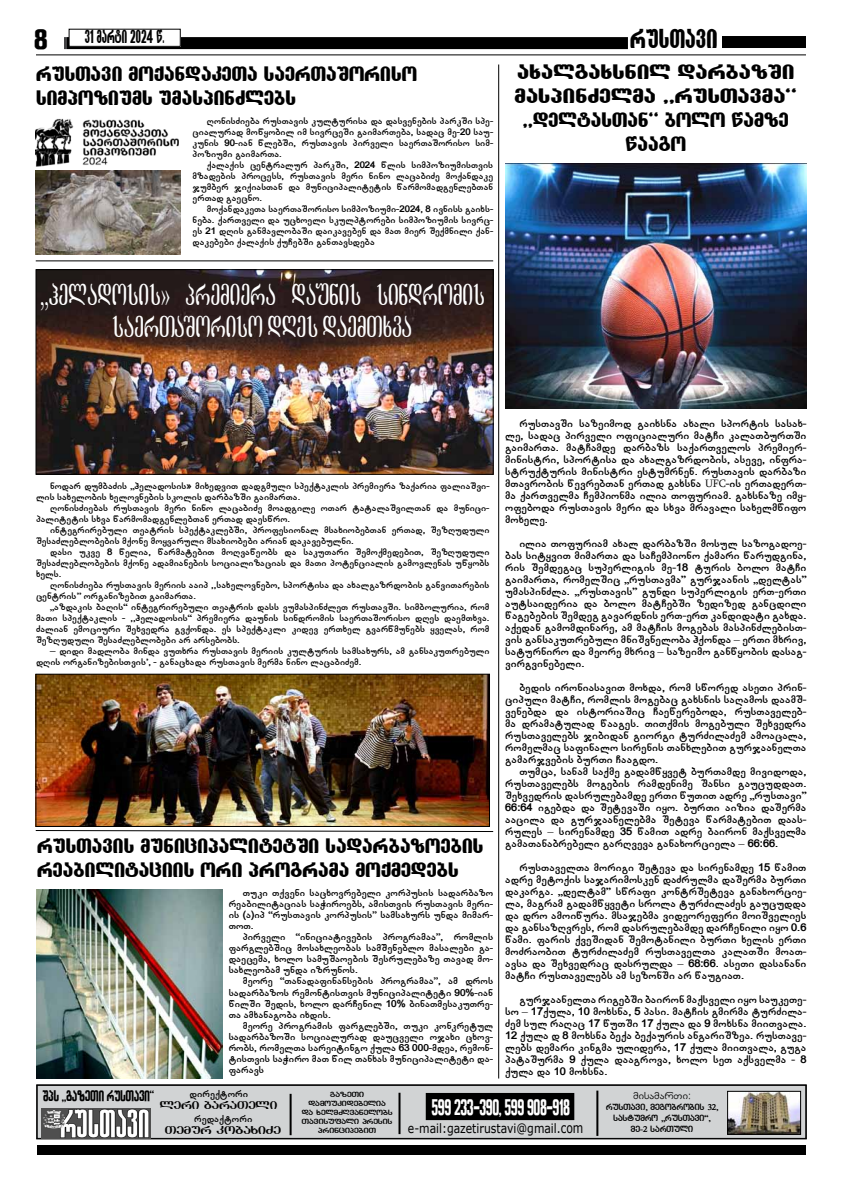
<style>
.page{position:relative;width:842px;height:1191px;background:#fff}
.page>*{position:absolute;margin:0;border:0;box-sizing:border-box;transform-origin:0 0}
.t1{font:31.7px/31.7px "Geo Liter Mtavr Normal";color:#fff;text-align:center;scale:.57 1}
.t2{font:31px "GEO Groteski";color:#000;scale:.78 1}
.t3{font:27px "Geo Balaveri";color:#000}
.t4{font:24px/24px "Grotesk";color:#000}
.t5{font:24px/24px "Grotesk";color:#000;text-align:center;scale:1.15 1}
.t6{font:21.9px "Grotesk";color:#000;scale:.55 1}
.t7{font:21.5px "Geo Balaveri";color:#fff;scale:.61 1}
.t8{font:14.6px "Geo Balaveri";color:#000;scale:.73 1}
.t9{font:12.9px "Verdana";color:#000;scale:.84 1}
.t10{font:700 11px/12px "Geo Kolkheti Nusx";color:#000;text-align:justify}
.t11{font:700 10px/11px "Geo Kolkheti Nusx";color:#000;text-align:justify}
.t12{font:10px "Geo Martve";color:#000}
.t13{font:10px "Geo Avaza Nusx";color:#000}
.t14{font:700 9.5px/11px "Geo Kolkheti Nusx";color:#000}
.t15{font:700 9px/10.8px "Geo Kolkheti Mtavr";color:#000;text-align:center}
.t16{font:700 7.5px/9px "Geo Kolkheti Mtavr";color:#000;text-align:center;scale:1.19 1}
.s1{font-family:"Sylfaen";font-weight:400}
.s2{font-size:14px}
</style>
<div class="page">
<div style="left:63px;top:37px;width:559px;height:12px;background:#000"></div>
<div style="left:726px;top:36px;width:74px;height:12px;background:#000"></div>
<div style="left:36px;top:1144px;width:769px;height:10px;background:#000"></div>
<div style="left:69px;top:29px;width:111px;height:17px;background:#fff"></div>
<hr style="left:36px;top:54px;width:770px;height:1px;background:#000">
<img style="left:38px;top:271px;width:453px;height:201px">
<div style="left:36px;top:269px;width:457px;height:205px;border:1px solid #000"></div>
<svg style="left:36px;top:1084px;width:771px;height:55px"></svg>
<div style="left:37px;top:1085px;width:769px;height:53px;border:1px solid #000"></div>
<img style="left:41px;top:1108px;width:110px;height:30px">
<hr style="left:290px;top:1093px;width:2px;height:42px;background:#000">
<hr style="left:398px;top:1092px;width:2px;height:42px;background:#000">
<hr style="left:596px;top:1090px;width:2px;height:45px;background:#000">
<div style="left:426px;top:1093px;width:148px;height:26px;background:#000"></div>
<div style="left:426px;top:1093px;width:148px;height:27px;border:1px solid #000"></div>
<img style="left:729px;top:1092px;width:70px;height:40px">
<div style="left:727px;top:1090px;width:74px;height:44px;border:1px solid #000"></div>
<hr style="left:498px;top:64px;width:1px;height:1014px;background:#000">
<img style="left:36px;top:118px;width:142px;height:48px">
<img style="left:36px;top:170px;width:144px;height:84px">
<hr style="left:36px;top:260px;width:457px;height:1px;background:#000">
<img style="left:505px;top:164px;width:301px;height:244px">
<img style="left:36px;top:889px;width:187px;height:189px">
<svg style="left:35px;top:830px;width:459px;height:2px"></svg>
<img style="left:38px;top:676px;width:450px;height:149px">
<div style="left:36px;top:674px;width:454px;height:153px;border:1px solid #000"></div>
<h3 class="t3" style="left:35px;top:24px;width:15px">8</h3>
<h3 class="t6" style="left:85px;top:23px;width:146px">31 MARTI 2024 W.</h3>
<h2 class="t2" style="left:630px;top:19px;width:113px">RUSTAVI</h2>
<h3 class="t4" style="left:36px;top:60px;width:383px">RUSTAVI MOQANDAKETA SAERTASORISO<br>SIMPOZIUMS UMASPINZLEBS</h3>
<h3 class="t5" style="left:515px;top:59px;width:247px">AXALGAXSNIL DARBAZSI<br>MASPINZELMA `RUSTAVMA~ `DELTASTAN~ BOLO WAMZE<br>WAAGO</h3>
<p class="t14" style="left:193px;top:116px;width:302px;text-align:justify;text-indent:14px">RONISZIEBA RUSTAVIS KULTURISA DA DASVENEBIS PARKSI SPE-CIALURAD MOWYOBIL IM SIVRCESI GAIMARTEBA, SADAC ME-20 SAU-KUNIS 90-IAN WLEBSI, RUSTAVIS PIRVELI SAERTASORISO SIM-POZIUMI GAIMARTA.</p>
<p class="t14" style="left:193px;top:160px;width:302px;text-align:justify;text-indent:14px">QALAQIS CENTRALUR PARKSI, 2024 WLIS SIMPOZIUMISTVIS MZADEBIS PROCESS, RUSTAVIS MERI NINO LACABIZE MOQANDAKE JUMBER JIQIASTAN DA MUNICIPALITETIS WARMOMADGENLEBTAN ERTAD GAECNO.</p>
<p class="t14" style="left:193px;top:204px;width:302px;text-align:justify;text-indent:14px">MOQANDAKETA SAERTASORISO SIMPOZIUMI-2024, 8 IVNISS GAIXS-NEBA. QARTVELI DA UCXOELI SKULPTOREBI SIMPOZIUMIS SIVRC-ES 21 DRIS GANMAVLOBASI DAIKAVEBEN DA MAT MIER SEQMNILI QAN-DAKEBEBI QALAQIS QUCEBSI GANTAVSDEBA</p>
<h1 class="t1" style="left:40px;top:280px;width:783px">,,HELADOSIS» PREMIERA DAUNIS SINDROMIS<br>SAERTASORISO DRES DAEMTXVA</h1>
<p class="t14" style="left:36px;top:481px;width:455px;text-indent:14px">NODAR DUMBAZIS `HELADOSIS» MIXEDVIT DADGMULI SPEQTAKLIS PREMIERA ZAQARIA FALIASVI-<br>LIS SAXELOBIS XELOVNEBIS SKOLIS DARBAZSI GAIMARTA.</p>
<p class="t14" style="left:36px;top:503px;width:455px;text-indent:14px">RONISZIEBAS RUSTAVIS MERI NINO LACABIZE MOADGILE OTAR TATALASVILTAN DA MUNICI-<br>PALITETIS SXVA WARMOMADGENLEBTAN ERTAD DAESWRO.</p>
<p class="t14" style="left:36px;top:525px;width:455px;text-indent:14px">INTEGRIREBULI TEATRIS SPEQTAKLEBSI, PROFESIONAL MSAXIOBEBTAN ERTAD, SEZRUDULI<br>SESAZLEBLOBEBIS MQONE MOYVARULI MSAXIOBEBI ARIAN DAKAVEBULNI.</p>
<p class="t14" style="left:36px;top:547px;width:455px;text-align:justify;text-indent:14px">DASI UKVE 8 WELIA, WARMATEBIT MORVAWEOBS DA SAKUTARI SEMOQMEDEBIT, SEZRUDULI SESAZLEBLOBEBIS MQONE ADAMIANEBIS SOCIALIZACIAS DA MATI POTENCIALIS GAMOVLENAS UWYOBS XELS.</p>
<p class="t14" style="left:36px;top:580px;width:455px;text-indent:14px">RONISZIEBA RUSTAVIS MERIIS AAIP ,,SAXELOVNEBO, SPORTISA DA AXALGAZRDOBIS GANVITAREBIS<br>CENTRIS’’ ORGANIZEBIT GAIMARTA.</p>
<p class="t14" style="left:36px;top:602px;width:455px;text-align:justify;text-indent:14px">`AZDAKIS BARIS~ INTEGRIREBULI TEATRIS DASS VUMASPINZLET RUSTAVSI. SIMBOLURIA, ROM MATI SPEQTAKLIS - ,,HELADOSIS~ PREMIERA DAUNIS SINDROMIS SAERTASORISO DRES DAEMTXVA.<br>ZALIAN EMOCIURI SEXVEDRA GVQONDA. ES SPEQTAKLI KIDEV ERTXEL GVARWMUNEBS YVELAS, ROM SEZRUDULI SESAZLEBLOBEBI AR ARSEBOBS.</p>
<p class="t14" style="left:36px;top:646px;width:455px;text-indent:14px">_ DIDI MADLOBA MINDA VUTXRA RUSTAVIS MERIIS KULTURIS SAMSAXURS, AM GANSAKUTREBULI<br>DRIS ORGANIZEBISTVIS’, - GANACXADA RUSTAVIS MERMA NINO LACABIZEM.</p>
<h3 class="t4" style="left:37px;top:832px;width:448px">RUSTAVIS MUNICIPALITETSI SADARBAZOEBIS<br>REABILITACIIS ORI PROGRAMA MOQMEDEBS</h3>
<p class="t11" style="left:229px;top:888px;width:266px;text-indent:14px">TUKI TQVENI SACXOVREBELI KORPUSIS SADARBAZO REABILITACIAS SAWIROEBS, AMISTVIS RUSTAVIS MERI-IS (A)IP “RUSTAVIS KORPUSIS” SAMSAXURS UNDA MIMAR-TOT.</p>
<p class="t11" style="left:229px;top:932px;width:266px;text-indent:14px">PIRVELI “INICIATIVEBIS PROGRAMAA”, ROMLIS FARGLEBSIC MOSAXLEOBAS SAMSENEBLO MASALEBI GA-DAECEMA, XOLO SAMUSAOEBIS SESRULEBAZE TAVAD MO-SAXLEOBAM UNDA IZRUNOS.</p>
<p class="t11" style="left:229px;top:976px;width:266px;text-indent:14px">MEORE “TANADAFINANSEBIS PROGRAMAA”, AM DROS SADARBAZOS REMONTISTVIS MUNICIPALITETI 90%-IAN WILSI SEDIS, XOLO DARCENIL 10% BINATMESAKUTRE-TA AMXANAGOBA IXDIS.</p>
<p class="t11" style="left:229px;top:1020px;width:266px;text-indent:14px">MEORE PROGRAMIS FARGLEBSI, TUKI KONKRETUL SADARBAZOSI SOCIALURAD DAUCVELI OJAXI CXOV-ROBS, ROMELTA SAREITINGO QULA 63 000-MDEA, REMON-TISTVIS SAWIRO MAT WIL TANXAS MUNICIPALITETI DA-FARAVS</p>
<p class="t10" style="left:505px;top:418px;width:303px;text-indent:14px">RUSTAVSI SAZEIMOD GAIXSNA AXALI SPORTIS SASAX-LE, SADAC PIRVELI OFICIALURI MATCI KALATBURTSI GAIMARTA. MATCAMDE DARBAZS SAQARTVELOS PREMIER-MINISTRI, SPORTISA DA AXALGAZRDOBIS, ASEVE, INFRA-STRUQTURIS MINISTRI ESTUMRNEN. RUSTAVIS DARBAZI MTAVROBIS WEVREBTAN ERTAD GAXSNA <span class="s1">UFC</span>-IS ERTADERT-MA QARTVELMA CEMPIONMA ILIA TOFURIAM. GAXSNAZE IMY-OFEBODA RUSTAVIS MERI DA SXVA MRAVALI SAXELMWIFO MOXELE.</p>
<p class="t10" style="left:505px;top:538px;width:303px;text-indent:14px">ILIA TOFURIAM AXAL DARBAZSI MOSUL SAZOGADOE-BAS SITYVIT MIMARTA DA SACEMPIONO QAMARI WARUDGINA, RIS SEMDEGAC SUPERLIGIS ME-18 TURIS BOLO MATCI GAIMARTA, ROMELSIC `RUSTAVMA” GURJAANIS `DELTAS” UMASPINZLA. `RUSTAVIS” GUNDI SUPERLIGIS ERT-ERTI AUTSAIDERIA DA BOLO MATCEBSI ZEDIZED GANCDILI WAGEBEBIS SEMDEG GAVARDNIS ERT-ERT KANDIDATI GAXDA.<br>AQEDAN GAMOMDINARE, AM MATCIS MOGEBAS MASPINZLEBIST-VIS GANSAKUTREBULI MNISVNELOBA HQONDA – ERTI MXRIV, SATURNIRO DA MEORE MXRIV – SAZEIMO GANWYOBIS DASAG-VIRGVINEBELI.</p>
<p class="t10" style="left:505px;top:682px;width:303px;text-indent:14px">BEDIS IRONIASAVIT MOXDA, ROM SWORED ASETI PRIN-CIPULI MATCI, ROMLIS MOGEBAC GAXSNIS SARAMOS DAAMS-VENEBDA DA ISTORIASIC CAEWEREBODA, RUSTAVELEB-MA DRAMATULAD WAAGES. TITQMIS MOGEBULI SEXVEDRA RUSTAVELEBS JIBIDAN GIORGI TURZILAZEM AMOACALA, ROMELMAC SAFINALO SIRENIS TANXLEBIT GURJAANELTA GAMARJVEBIS BURTI CAAGDO.</p>
<p class="t10" style="left:505px;top:766px;width:303px;text-indent:14px">TUMCA, SANAM SAQME GADAMWYVET BURTAMDE MIVIDODA, RUSTAVELEBS MOGEBIS RAMDENIME SANSI GAUCUDDAT.<br>SEXVEDRIS DASRULEBAMDE ERTI WUTIT ADRE `RUSTAVI” 66:64 IGEBDA DA SETEVASI IYO. BURTI AIZIA DASERMA AACILA DA GURJAANELEBMA SETEVA WARMATEBIT DAAS-RULES – SIRENAMDE 35 WAMIT ADRE BAIRON MAQSVELMA GAMATANABREBELI GARRVEVA GANAXORCIELA – 66:66.</p>
<p class="t10" style="left:505px;top:862px;width:303px;text-indent:14px">RUSTAVELTA MORIGI SETEVA DA SIRENAMDE 15 WAMIT ADRE METOQIS SAJARIMOSKEN DAZRULMA DASERMA BURTI DAKARGA. `DELTAM” SWRAFI KONTRSETEVA GANAXORCIE-LA, MAGRAM GADAMWYVETI SROLA TURZILAZES GAUCUDDA DA DRO AMOIWURA. MSAJEBMA VIDEOREFERI MOISVELIES DA GANSAZRVRES, ROM DASRULEBAMDE DARCENILI IYO 0.6<br>WAMI. FARIS QVESIDAN SEMOTANILI BURTI XELIS ERTI MOZRAOBIT TURZILAZEM RUSTAVELTA KALATSI MOAT-AVSA DA SEXVEDRAC DASRULDA – 68:66. ASETI DASANANI MATCI RUSTAVELEBS AM SEZONSI AR WAUGIAT.</p>
<p class="t10" style="left:505px;top:994px;width:303px;text-indent:14px">GURJAANELTA RIGEBSI BAIRON MAQSVELI IYO SAUKETE-SO – 17QULA, 10 MOXSNA, 5 PASI. MATCIS GMIRMA TURZILA-ZEM SUL RARAC 17 WUTSI 17 QULA DA 9 MOXSNA MIITVALA.<br>12 QULA D 8 MOXSNA BEQA BEQAURIS ANGARISZEA. RUSTAVE-LEBS DEMARI KINGMA ULIDERA, 17 QULA MIITVALA, GUGA PATASURMA 9 QULA DAAGROVA, XOLO SET AQSVELMA - 8<br>QULA DA 10 MOXSNA.</p>
<h3 class="t8" style="left:43px;top:1087px;width:154px">SPS `GAZETI RUSTAVI~</h3>
<p class="t16" style="left:302px;top:1091px;width:78px">GAZETI<br>DAMOUKIDEBELIA<br>DA XELMZRVANELOBS<br>TAVISUFALI PRESIS<br>PRINCIPEBIT</p>
<p class="t11" style="left:189px;top:1089px;width:60px">DIREQTORI</p>
<p class="t12" style="left:160px;top:1101px;width:119px">LERI BARATELI</p>
<p class="t11" style="left:194px;top:1113px;width:60px">REDAQTORI</p>
<p class="t12" style="left:165px;top:1125px;width:118px">TEMUR KOBAXIZE</p>
<h3 class="t7" style="left:432px;top:1094px;width:228px">599 233-390, 599 908-918</h3>
<p class="t9" style="left:408px;top:1119px;width:210px">e-mail:gazetirustavi@gmail.<span class="s2">com</span></p>
<p class="t13" style="left:633px;top:1091px;width:59px">MISAMARTI:</p>
<p class="t15" style="left:606px;top:1102px;width:113px">RUSTAVI, MEGOBROBIS 32,<br>SASTUMRO `RUSTAVI~,<br>ME-2 SARTULI</p>
</div>
